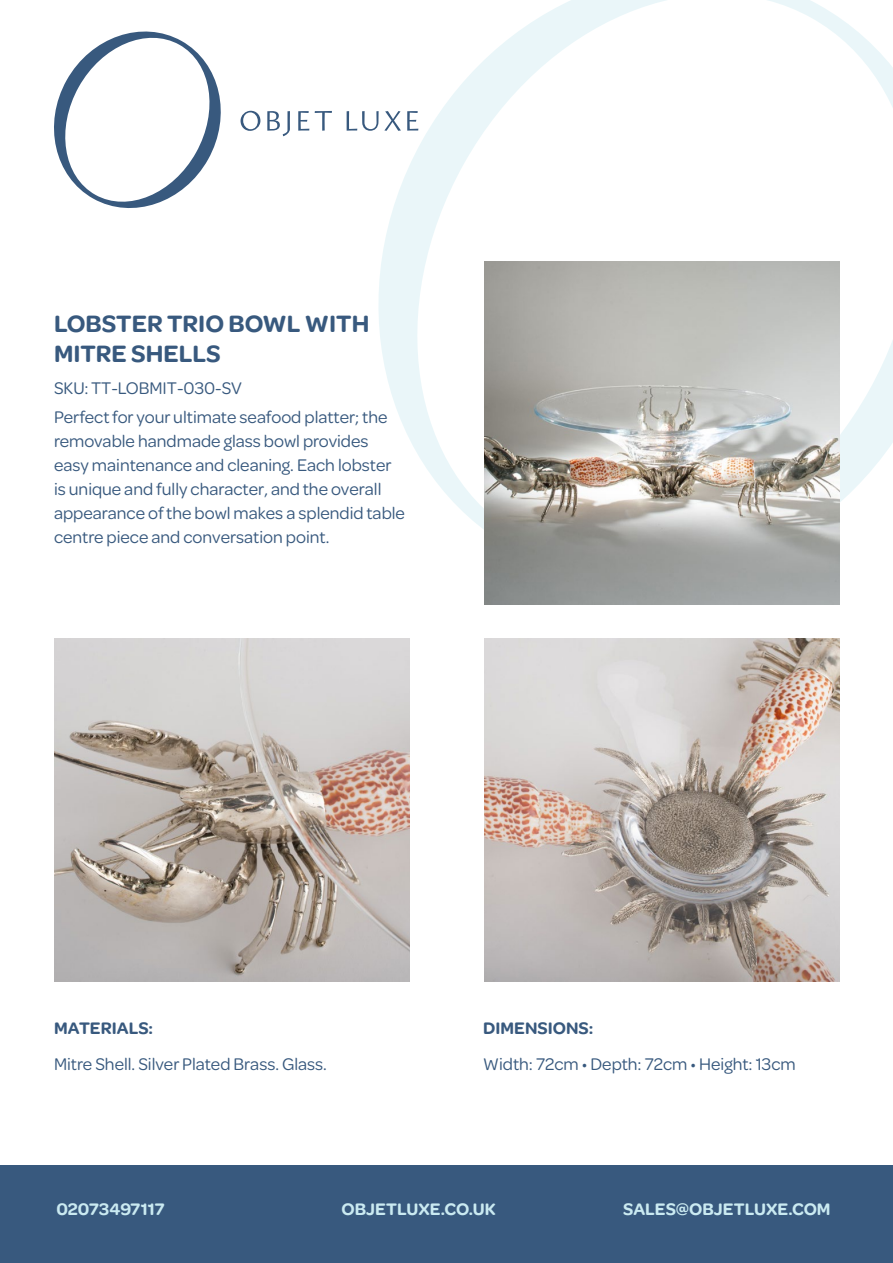
<style>
.page{position:relative;width:893px;height:1263px;background:#fff}
.page>*{position:absolute;margin:0;border:0;box-sizing:border-box;transform-origin:0 0}
.t1{font:600 25.5px/30.6px "Omnes";color:#38597e}
.t2{font:18px/24px "Omnes";color:#38597e}
.t3{font:600 18px "Omnes";color:#caeaf1}
.t4{font:600 18px "Omnes";color:#38597e}
</style>
<div class="page">
<svg style="left:378px;top:0;width:515px;height:529px"></svg>
<div style="left:0;top:1166px;width:893px;height:97px;background:#38597e"></div>
<svg style="left:241px;top:111px;width:19px;height:20px"></svg>
<svg style="left:267px;top:111px;width:23px;height:25px"></svg>
<svg style="left:298px;top:111px;width:11px;height:20px"></svg>
<svg style="left:315px;top:111px;width:17px;height:20px"></svg>
<svg style="left:347px;top:111px;width:54px;height:20px"></svg>
<svg style="left:407px;top:111px;width:11px;height:20px"></svg>
<svg style="left:54px;top:31px;width:167px;height:177px"></svg>
<img style="left:484px;top:262px;width:356px;height:342px">
<img style="left:484px;top:639px;width:355px;height:342px">
<img style="left:54px;top:639px;width:356px;height:342px">
<p class="t1" style="left:54px;top:308px;width:317px">LOBSTER TRIO BOWL WITH<br>MITRE SHELLS</p>
<p class="t2" style="left:54px;top:375px;width:189px">SKU: TT-LOBMIT-030-SV</p>
<p class="t2" style="left:54px;top:403px;width:352px">Perfect for your ultimate seafood platter; the removable handmade glass bowl provides easy maintenance and cleaning. Each lobster is unique and fully character, and the overall appearance of the bowl makes a splendid table centre piece and conversation point.</p>
<p class="t4" style="left:54px;top:1018px;width:101px">MATERIALS:</p>
<p class="t2" style="left:54px;top:1051px;width:274px">Mitre Shell. Silver Plated Brass. Glass.</p>
<p class="t4" style="left:483px;top:1018px;width:112px">DIMENSIONS:</p>
<p class="t2" style="left:483px;top:1051px;width:314px">Width: 72cm • Depth: 72cm • Height: 13cm</p>
<p class="t3" style="left:56px;top:1199px;width:110px">02073497117</p>
<p class="t3" style="left:342px;top:1199px;width:156px">OBJETLUXE.CO.UK</p>
<p class="t3" style="left:623px;top:1199px;width:209px">SALES@OBJETLUXE.COM</p>
</div>
